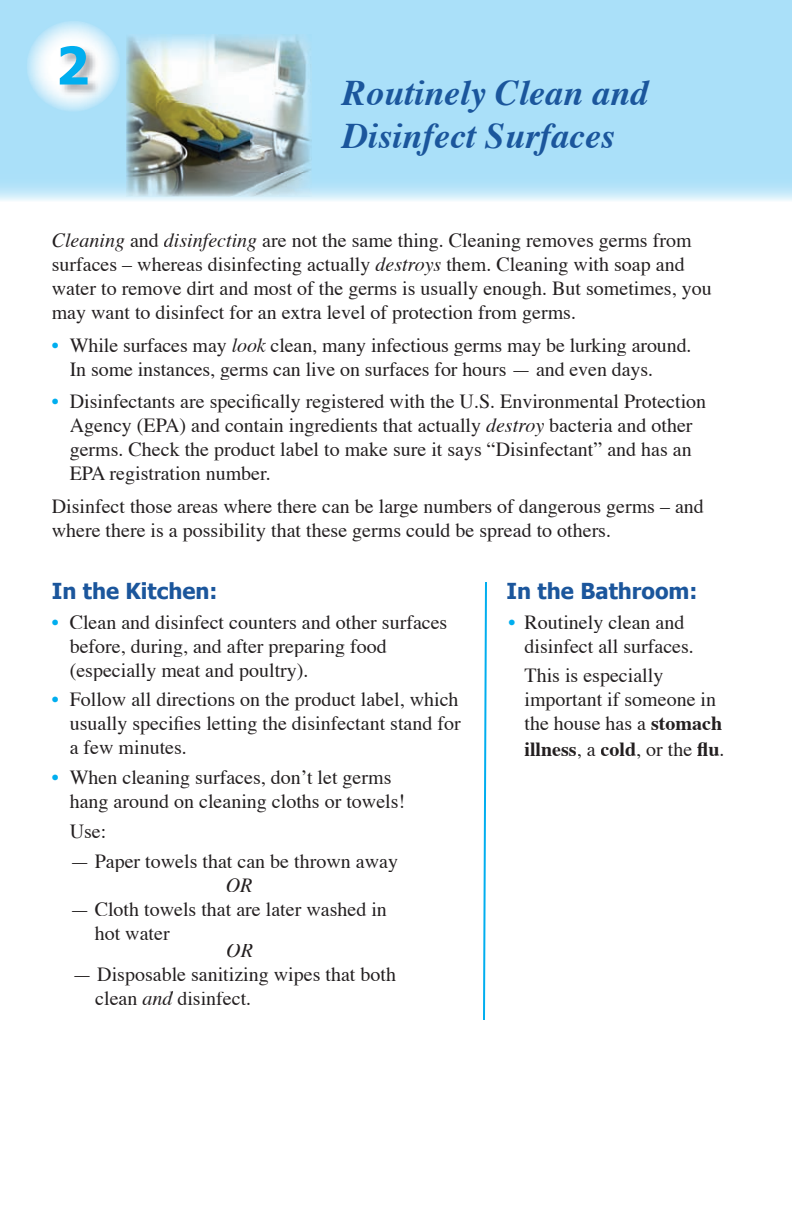
<style>
.page{position:relative;width:792px;height:1224px;background:#fff}
.page>*{position:absolute;margin:0;border:0;box-sizing:border-box;transform-origin:0 0}
.t1{font:700 52px "Tahoma";color:#00aeef}
.t2{font:italic 700 36px/43.2px "Times";color:#1b569c}
.t3{font:700 22px "Tahoma";color:#1b569c}
.t4{font:20px/24px "Times";color:#231f20}
.t5{font:italic 20px "Times";color:#231f20}
.s1{font-style:italic}
.s2{color:#00aeef}
.s3{font-weight:700}
</style>
<div class="page">
<div style="left:0;top:0;width:792px;height:177px;background:#aae0f9"></div>
<svg style="left:0;top:177px;width:792px;height:24px;background:#c3e9fa"></svg>
<img style="left:27px;top:21px;width:93px;height:90px">
<img style="left:59px;top:44px;width:41px;height:54px">
<img style="left:126px;top:34px;width:185px;height:163px">
<svg style="left:483px;top:582px;width:4px;height:438px"></svg>
<h1 class="t1" style="left:56px;top:33px;width:35px">2</h1>
<h2 class="t2" style="left:342px;top:73px;width:308px">Routinely Clean and<br>Disinfect Surfaces</h2>
<p class="t4" style="left:52px;top:229px;width:661px"><span class="s1">Cleaning</span> and <span class="s1">disinfecting</span> are not the same thing. Cleaning removes germs from surfaces – whereas disinfecting actually <span class="s1">destroys</span> them. Cleaning with soap and water to remove dirt and most of the germs is usually enough. But sometimes, you may want to disinfect for an extra level of protection from germs.</p>
<p class="t4" style="left:70px;top:334px;width:623px;text-indent:-18px"><span class="s2">•</span> While surfaces may <span class="s1">look</span> clean, many infectious germs may be lurking around.<br>In some instances, germs can live on surfaces for hours — and even days.</p>
<p class="t4" style="left:70px;top:391px;width:638px;text-indent:-18px"><span class="s2">•</span> Disinfectants are specifically registered with the U.S. Environmental Protection Agency (EPA) and contain ingredients that actually <span class="s1">destroy</span> bacteria and other germs. Check the product label to make sure it says “Disinfectant” and has an EPA registration number.</p>
<p class="t4" style="left:52px;top:495px;width:654px">Disinfect those areas where there can be large numbers of dangerous germs – and where there is a possibility that these germs could be spread to others.</p>
<p class="t3" style="left:52px;top:577px;width:167px">In the Kitchen:</p>
<p class="t4" style="left:70px;top:611px;width:379px;text-indent:-18px"><span class="s2">•</span> Clean and disinfect counters and other surfaces before, during, and after preparing food (especially meat and poultry).</p>
<p class="t4" style="left:70px;top:689px;width:393px;text-align:justify;text-indent:-18px"><span class="s2">•</span> Follow all directions on the product label, which usually specifies letting the disinfectant stand for a few minutes.</p>
<p class="t4" style="left:70px;top:767px;width:337px;text-indent:-18px"><span class="s2">•</span> When cleaning surfaces, donʼt let germs hang around on cleaning cloths or towels!</p>
<p class="t4" style="left:70px;top:820px;width:38px">Use:</p>
<p class="t4" style="left:70px;top:850px;width:330px">— Paper towels that can be thrown away</p>
<p class="t5" style="left:226px;top:872px;width:28px">OR</p>
<p class="t4" style="left:95px;top:898px;width:294px;text-indent:-25px">— Cloth towels that are later washed in hot water</p>
<p class="t5" style="left:226px;top:938px;width:28px">OR</p>
<p class="t4" style="left:95px;top:964px;width:302px;text-indent:-23px">— Disposable sanitizing wipes that both clean <span class="s1">and</span> disinfect.</p>
<p class="t3" style="left:506px;top:577px;width:193px">In the Bathroom:</p>
<p class="t4" style="left:524px;top:611px;width:171px;text-indent:-16px"><span class="s2">•</span> Routinely clean and disinfect all surfaces.</p>
<p class="t4" style="left:524px;top:665px;width:202px">This is especially important if someone in the house has a <span class="s3">stomach illness</span>, a <span class="s3">cold</span>, or the <span class="s3">flu</span>.</p>
</div>
